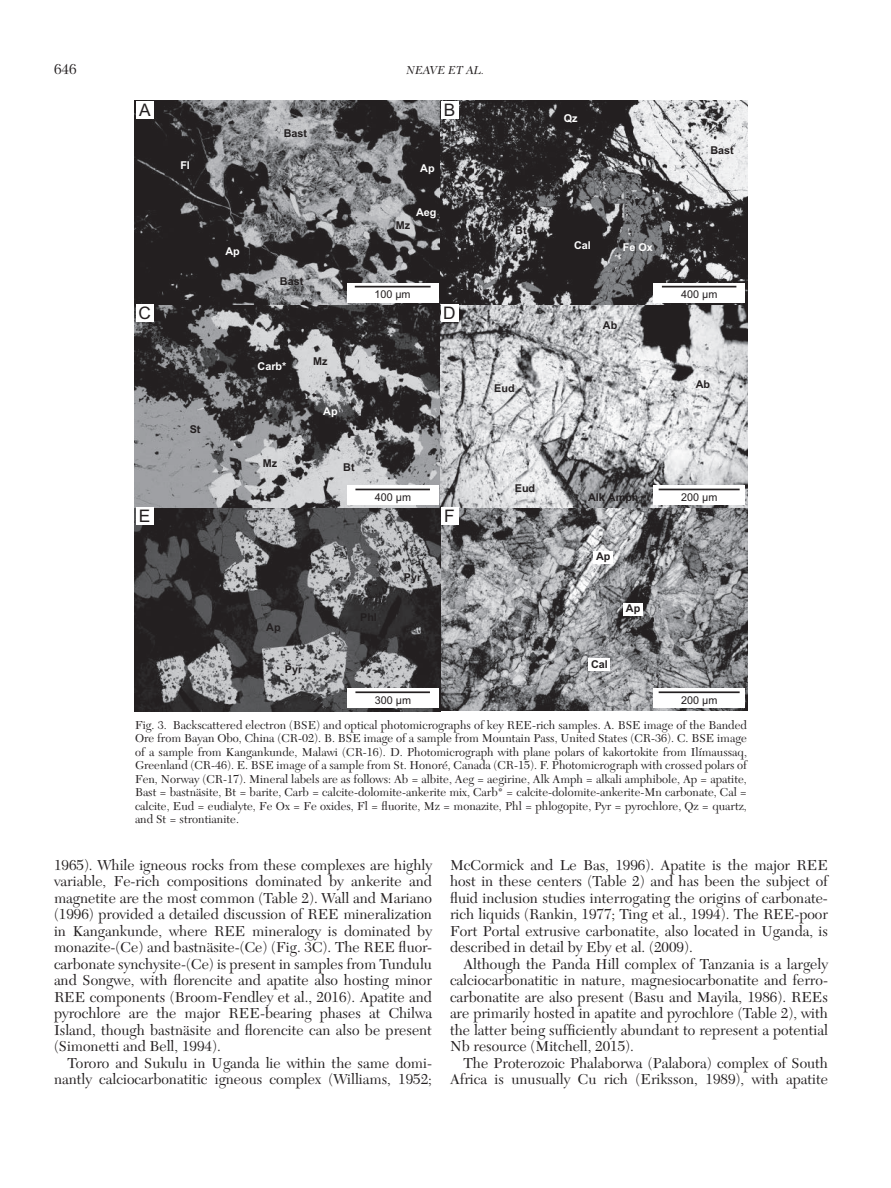
<style>
.page{position:relative;width:891px;height:1188px;background:#fff}
.page>*{position:absolute;margin:0;border:0;box-sizing:border-box;transform-origin:0 0}
.t1{font:17.25px "Arial";color:#231f20}
.t2{font:15px/16.5px "New Caledonia LT Std";color:#231f20;text-align:justify}
.t3{font:12px/13.5px "New Caledonia LT Std";color:#231f20;text-align:justify}
.t4{font:italic 12px "New Caledonia LT Std";color:#231f20}
.t5{font:700 10.8px "Arial";color:#231f20}
.t6{font:10.8px "Arial";color:#231f20}
.t7{font:700 10.8px "Arial";color:#fff}
</style>
<div class="page">
<img style="left:441px;top:507px;width:306px;height:203px">
<img style="left:135px;top:100px;width:306px;height:611px">
<img style="left:441px;top:304px;width:306px;height:203px">
<img style="left:441px;top:100px;width:306px;height:204px">
<div style="left:347px;top:283px;width:92px;height:19px;background:#fff"></div>
<hr style="left:355px;top:286px;width:76px;height:1px;background:#231f20">
<div style="left:653px;top:283px;width:92px;height:19px;background:#fff"></div>
<hr style="left:662px;top:286px;width:74px;height:1px;background:#231f20">
<div style="left:653px;top:486px;width:92px;height:19px;background:#fff"></div>
<hr style="left:659px;top:489px;width:81px;height:1px;background:#231f20">
<div style="left:347px;top:486px;width:92px;height:19px;background:#fff"></div>
<hr style="left:355px;top:489px;width:75px;height:1px;background:#231f20">
<div style="left:347px;top:689px;width:92px;height:19px;background:#fff"></div>
<hr style="left:355px;top:691px;width:75px;height:2px;background:#231f20">
<div style="left:653px;top:689px;width:92px;height:19px;background:#fff"></div>
<hr style="left:659px;top:691px;width:81px;height:2px;background:#231f20">
<div style="left:136px;top:102px;width:18px;height:17px;background:#fff"></div>
<div style="left:441px;top:102px;width:17px;height:17px;background:#fff"></div>
<div style="left:136px;top:304px;width:18px;height:18px;background:#fff"></div>
<div style="left:441px;top:304px;width:17px;height:18px;background:#fff"></div>
<div style="left:136px;top:507px;width:18px;height:17px;background:#fff"></div>
<div style="left:441px;top:507px;width:17px;height:17px;background:#fff"></div>
<div style="left:589px;top:658px;width:21px;height:13px;background:#fff"></div>
<div style="left:594px;top:551px;width:19px;height:13px;background:#fff"></div>
<div style="left:623px;top:603px;width:19px;height:13px;background:#fff"></div>
<p class="t2" style="left:54px;top:61px;width:24px">646</p>
<p class="t4" style="left:406px;top:63px;width:80px">NEAVE ET AL.</p>
<p class="t1" style="left:139px;top:99px;width:13px">A</p>
<p class="t1" style="left:444px;top:99px;width:13px">B</p>
<p class="t7" style="left:180px;top:158px;width:11px">Fl</p>
<p class="t7" style="left:225px;top:244px;width:16px">Ap</p>
<p class="t5" style="left:284px;top:126px;width:25px">Bast</p>
<p class="t5" style="left:280px;top:274px;width:25px">Bast</p>
<p class="t7" style="left:420px;top:161px;width:16px">Ap</p>
<p class="t7" style="left:416px;top:205px;width:22px">Aeg</p>
<p class="t5" style="left:396px;top:218px;width:16px">Mz</p>
<p class="t5" style="left:515px;top:223px;width:13px">Bt</p>
<p class="t7" style="left:564px;top:111px;width:15px">Qz</p>
<p class="t7" style="left:574px;top:238px;width:18px">Cal</p>
<p class="t7" style="left:623px;top:240px;width:32px">Fe Ox</p>
<p class="t5" style="left:710px;top:143px;width:25px">Bast</p>
<p class="t6" style="left:374px;top:287px;width:38px">100 μm</p>
<p class="t6" style="left:681px;top:287px;width:38px">400 μm</p>
<p class="t1" style="left:139px;top:302px;width:14px">C</p>
<p class="t1" style="left:443px;top:302px;width:14px">D</p>
<p class="t5" style="left:190px;top:422px;width:12px">St</p>
<p class="t7" style="left:258px;top:359px;width:30px">Carb*</p>
<p class="t5" style="left:263px;top:456px;width:16px">Mz</p>
<p class="t5" style="left:313px;top:354px;width:16px">Mz</p>
<p class="t7" style="left:323px;top:404px;width:16px">Ap</p>
<p class="t5" style="left:343px;top:460px;width:13px">Bt</p>
<p class="t5" style="left:494px;top:381px;width:22px">Eud</p>
<p class="t5" style="left:603px;top:318px;width:16px">Ab</p>
<p class="t5" style="left:696px;top:377px;width:16px">Ab</p>
<p class="t5" style="left:515px;top:482px;width:22px">Eud</p>
<p class="t6" style="left:375px;top:490px;width:38px">400 μm</p>
<p class="t6" style="left:681px;top:490px;width:38px">200 μm</p>
<p class="t5" style="left:588px;top:490px;width:52px">Alk Amph</p>
<p class="t1" style="left:139px;top:505px;width:13px">E</p>
<p class="t1" style="left:444px;top:505px;width:12px">F</p>
<p class="t5" style="left:266px;top:620px;width:16px">Ap</p>
<p class="t5" style="left:285px;top:663px;width:19px">Pyr</p>
<p class="t5" style="left:404px;top:570px;width:19px">Pyr</p>
<p class="t5" style="left:596px;top:549px;width:16px">Ap</p>
<p class="t5" style="left:626px;top:602px;width:16px">Ap</p>
<p class="t5" style="left:591px;top:657px;width:18px">Cal</p>
<p class="t6" style="left:375px;top:693px;width:38px">300 μm</p>
<p class="t6" style="left:681px;top:693px;width:38px">200 μm</p>
<p class="t3" style="left:135px;top:718px;width:614px">Fig. 3. Backscattered electron (BSE) and optical photomicrographs of key REE-rich samples. A. BSE image of the Banded Ore from Bayan Obo, China (CR-02). B. BSE image of a sample from Mountain Pass, United States (CR-36). C. BSE image of a sample from Kangankunde, Malawi (CR-16). D. Photomicrograph with plane polars of kakortokite from Ilímaussaq, Greenland (CR-46). E. BSE image of a sample from St. Honoré, Canada (CR-15). F. Photomicrograph with crossed polars of Fen, Norway (CR-17). Mineral labels are as follows: Ab = albite, Aeg = aegirine, Alk Amph = alkali amphibole, Ap = apatite, Bast = bastnäsite, Bt = barite, Carb = calcite-dolomite-ankerite mix, Carb* = calcite-dolomite-ankerite-Mn carbonate, Cal = calcite, Eud = eudialyte, Fe Ox = Fe oxides, Fl = fluorite, Mz = monazite, Phl = phlogopite, Pyr = pyrochlore, Qz = quartz, and St = strontianite.</p>
<p class="t2" style="left:54px;top:857px;width:380px">1965). While igneous rocks from these complexes are highly variable, Fe-rich compositions dominated by ankerite and magnetite are the most common (Table 2). Wall and Mariano (1996) provided a detailed discussion of REE mineralization in Kangankunde, where REE mineralogy is dominated by monazite-(Ce) and bastnäsite-(Ce) (Fig. 3C). The REE fluor&shy;carbonate synchysite-(Ce) is present in samples from Tundulu and Songwe, with florencite and apatite also hosting minor REE components (Broom-Fendley et al., 2016). Apatite and pyrochlore are the major REE-bearing phases at Chilwa Island, though bastnäsite and florencite can also be present (Simonetti and Bell, 1994).</p>
<p class="t2" style="left:54px;top:1055px;width:380px;text-align:right">Tororo and Sukulu in Uganda lie within the same domi&shy;nantly calciocarbonatitic igneous complex (Williams, 1952;</p>
<p class="t2" style="left:450px;top:857px;width:380px">McCormick and Le Bas, 1996). Apatite is the major REE host in these centers (Table 2) and has been the subject of fluid inclusion studies interrogating the origins of carbonate&shy;rich liquids (Rankin, 1977; Ting et al., 1994). The REE-poor Fort Portal extrusive carbonatite, also located in Uganda, is described in detail by Eby et al. (2009).</p>
<p class="t2" style="left:450px;top:956px;width:380px;text-indent:14px">Although the Panda Hill complex of Tanzania is a largely calciocarbonatitic in nature, magnesiocarbonatite and ferro&shy;carbonatite are also present (Basu and Mayila, 1986). REEs are primarily hosted in apatite and pyrochlore (Table 2), with the latter being sufficiently abundant to represent a potential Nb resource (Mitchell, 2015).</p>
<p class="t2" style="left:450px;top:1055px;width:380px;text-align:right">The Proterozoic Phalaborwa (Palabora) complex of South<br>Africa is unusually Cu rich (Eriksson, 1989), with apatite</p>
</div>
